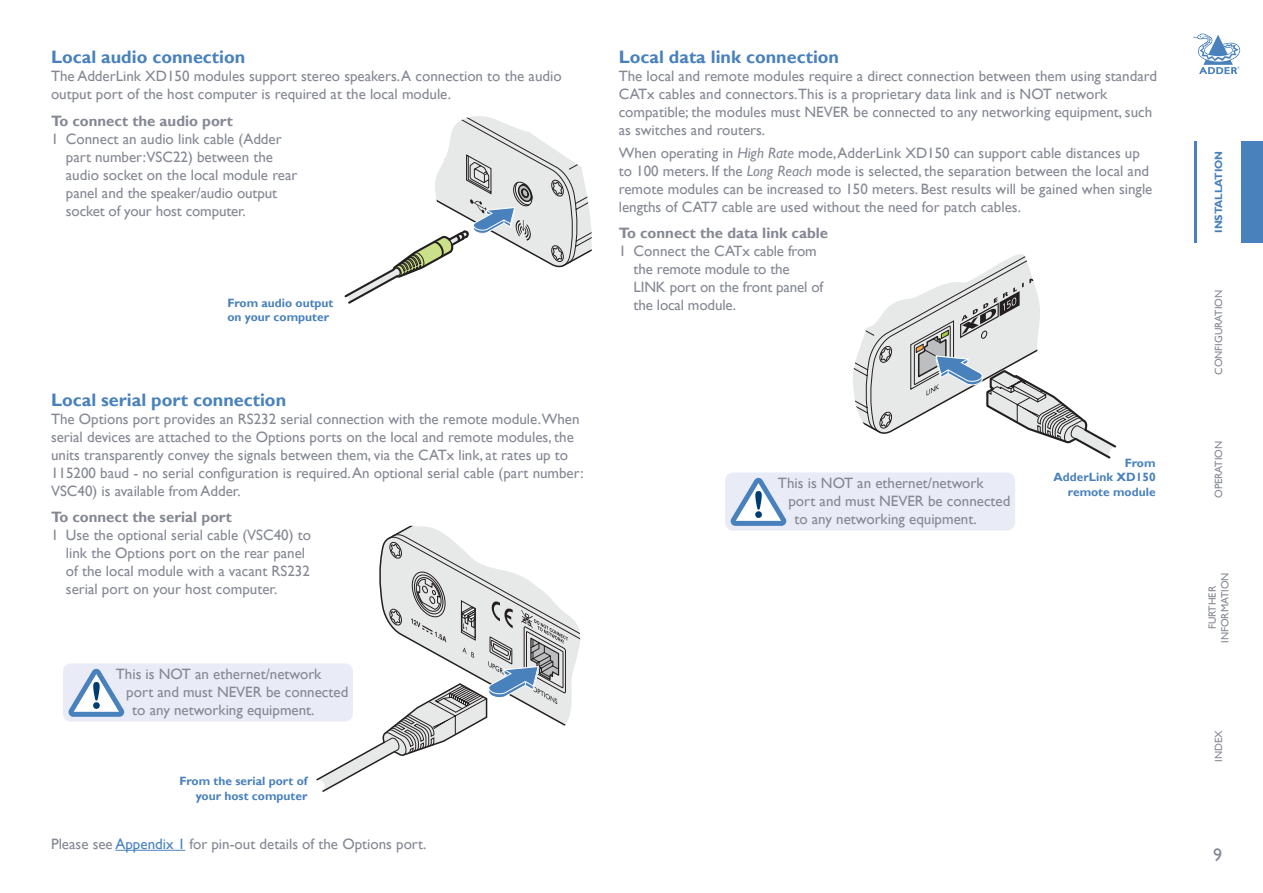
<style>
.page{position:relative;width:1263px;height:893px;background:#fff}
.page>*{position:absolute;margin:0;border:0;box-sizing:border-box;transform-origin:0 0}
.Head_2{font:700 18px "Gill Sans";color:#4981bd}
.t1{font:18px "Gill Sans";color:#848893}
.Body{font:15px/18px "Gill Sans";color:#848893}
.Body_OL1_start{font:15px/18px "Gill Sans";color:#848893}
.Body_OL1_continue{font:15px/18px "Gill Sans";letter-spacing:-.01em;color:#848893}
.Head_4{font:700 15px "Gill Sans";color:#848893}
.Diagram_head_-_large{font:700 12px/14.4px "Gill Sans";color:#4981bd;text-align:right}
.t2{font:10.5px/12.6px "Gill Sans";color:#848893;text-align:center}
.t3{font:700 10.5px "Gill Sans";color:#4981bd}
.s1{color:#4981bd}
.s2{font-style:italic}
</style>
<div class="page">
<svg style="left:1192px;top:34px;width:48px;height:40px"></svg>
<div style="left:1241px;top:141px;width:22px;height:102px;background:#4981bd"></div>
<hr style="left:1194px;top:141px;width:2px;height:102px;background:#4981bd">
<svg style="left:344px;top:116px;width:248px;height:188px"></svg>
<svg style="left:853px;top:254px;width:264px;height:205px"></svg>
<svg style="left:395px;top:525px;width:49px;height:9px"></svg>
<svg style="left:316px;top:534px;width:265px;height:258px"></svg>
<hr style="left:115px;top:850px;width:70px;height:1px;background:#4981bd">
<div style="left:63px;top:663px;width:290px;height:59px;background:#e9ecf7;border-radius:9px"></div>
<svg style="left:69px;top:669px;width:55px;height:48px"></svg>
<div style="left:725px;top:472px;width:290px;height:59px;background:#e9ecf7;border-radius:9px"></div>
<svg style="left:731px;top:478px;width:55px;height:48px"></svg>
<p class="Head_2" style="left:51px;top:47px;width:196px">Local audio connection</p>
<p class="Body" style="left:51px;top:68px;width:512px">The AdderLink XD150 modules support stereo speakers. A connection to the audio output port of the host computer is required at the local module.</p>
<p class="Head_4" style="left:51px;top:112px;width:183px">To connect the audio port</p>
<p class="Body_OL1_start" style="left:66px;top:130px;width:233px;text-indent:-15px">1 Connect an audio link cable (Adder part number:VSC22) between the audio socket on the local module rear panel and the speaker/audio output socket of your host computer.</p>
<p class="Diagram_head_-_large" style="left:227px;top:296px;width:107px;text-align:left">From audio output on your computer</p>
<p class="Head_2" style="left:51px;top:389px;width:237px">Local serial port connection</p>
<p class="Body" style="left:51px;top:410px;width:534px">The Options port provides an RS232 serial connection with the remote module.When serial devices are attached to the Options ports on the local and remote modules, the units transparently convey the signals between them, via the CATx link, at rates up to 115200 baud - no serial configuration is required.An optional serial cable (part number:<br>VSC40) is available from Adder.</p>
<p class="Head_4" style="left:51px;top:508px;width:183px">To connect the serial port</p>
<p class="Body_OL1_start" style="left:66px;top:527px;width:247px;text-indent:-15px">1 Use the optional serial cable (VSC40) to link the Options port on the rear panel of the local module with a vacant RS232 serial port on your host computer.</p>
<p class="Body" style="left:116px;top:665px;width:207px">This is NOT an ethernet/network</p>
<p class="Body" style="left:126px;top:683px;width:223px">port and must NEVER be connected</p>
<p class="Body" style="left:132px;top:701px;width:184px">to any networking equipment.</p>
<p class="Diagram_head_-_large" style="left:180px;top:774px;width:129px">From the serial port of your host computer</p>
<p class="Body" style="left:51px;top:835px;width:377px">Please see <span class="s1">Appendix 1</span> for pin-out details of the Options port.</p>
<p class="Head_2" style="left:619px;top:47px;width:222px">Local data link connection</p>
<p class="Body" style="left:619px;top:68px;width:540px">The local and remote modules require a direct connection between them using standard CATx cables and connectors.This is a proprietary data link and is NOT network compatible; the modules must NEVER be connected to any networking equipment, such as switches and routers.</p>
<p class="Body" style="left:619px;top:144px;width:535px">When operating in <span class="s2">High Rate</span> mode, AdderLink XD150 can support cable distances up to 100 meters. If the <span class="s2">Long Reach</span> mode is selected, the separation between the local and remote modules can be increased to 150 meters. Best results will be gained when single lengths of CAT7 cable are used without the need for patch cables.</p>
<p class="Head_4" style="left:619px;top:224px;width:211px">To connect the data link cable</p>
<p class="Body_OL1_continue" style="left:634px;top:242px;width:191px;text-indent:-15px">1 Connect the CATx cable from the remote module to the<br>LINK port on the front panel of the local module.</p>
<p class="Body" style="left:778px;top:475px;width:207px">This is NOT an ethernet/network</p>
<p class="Body" style="left:788px;top:493px;width:223px">port and must NEVER be connected</p>
<p class="Body" style="left:794px;top:511px;width:184px">to any networking equipment.</p>
<p class="Diagram_head_-_large" style="left:1053px;top:456px;width:104px">From<br>AdderLink XD150 remote module</p>
<p class="t3" style="left:1212px;top:233px;width:84px;rotate:-90deg">INSTALLATION</p>
<p class="t2" style="left:1212px;top:375px;width:87px;rotate:-90deg">CONFIGURATION</p>
<p class="t2" style="left:1212px;top:498px;width:59px;rotate:-90deg">OPERATION</p>
<p class="t2" style="left:1206px;top:643px;width:72px;rotate:-90deg">FURTHER<br>INFORMATION</p>
<p class="t2" style="left:1212px;top:762px;width:33px;rotate:-90deg">INDEX</p>
<p class="t1" style="left:1213px;top:844px;width:10px">9</p>
</div>
